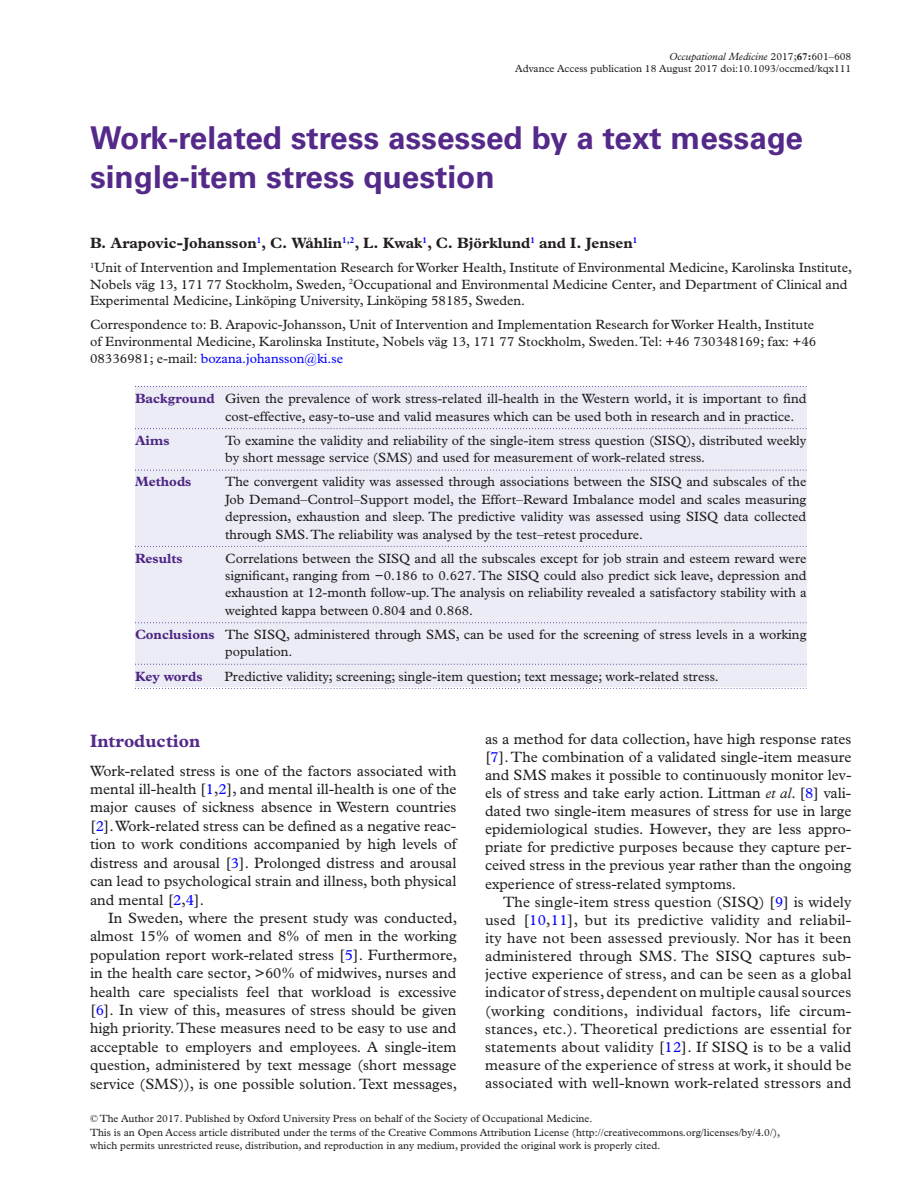
<style>
.page{position:relative;width:919px;height:1187px;background:#fff}
.page>*{position:absolute;margin:0;border:0;box-sizing:border-box;transform-origin:0 0}
.t1{font:700 31.5px/39.2px "Univers LT Std";color:#542989}
.t2{font:700 18px "Plantin Std";color:#542989}
.t3{font:15px/18.1px "Plantin Std";color:#231f20;text-align:justify}
.t4{font:700 15px "Plantin Std";color:#231f20}
.t5{font:13.5px/17.4px "Plantin Std";color:#231f20}
.t6{font:700 13.5px "Plantin Std";color:#542989}
.t7{font:10.5px/12px "Plantin Std";color:#231f20;text-align:right}
.s1{font-style:italic}
.s2{font-weight:700}
.s3{color:#00f}
.s4{font-weight:700;color:#542989}
</style>
<div class="page">
<svg style="left:135px;top:688px;width:671px;height:1px"></svg>
<div style="left:135px;top:386px;width:671px;height:300px;background:#ebecf5"></div>
<p class="t7" style="left:515px;top:51px;width:338px"><span class="s1">Occupational Medicine</span> 2017;<span class="s2">67:</span>601–608<br>Advance Access publication 18 August 2017 doi:10.1093/occmed/kqx111</p>
<h1 class="t1" style="left:90px;top:118px;width:714px">Work-related stress assessed by a text message single-item stress question</h1>
<p class="t4" style="left:90px;top:234px;width:548px">B. Arapovic-Johansson<sup>1</sup>, C. Wåhlin<sup>1</sup><sup>,</sup><sup>2</sup>, L. Kwak<sup>1</sup>, C. Björklund<sup>1</sup> and I. Jensen<sup>1</sup></p>
<p class="t5" style="left:90px;top:259px;width:763px;line-height:16.6px"><sup>1</sup>Unit of Intervention and Implementation Research for Worker Health, Institute of Environmental Medicine, Karolinska Institute,<br>Nobels väg 13, 171 77 Stockholm, Sweden, <sup>2</sup>Occupational and Environmental Medicine Center, and Department of Clinical and<br>Experimental Medicine, Linköping University, Linköping 58185, Sweden.</p>
<p class="t5" style="left:90px;top:316px;width:727px;line-height:16.6px">Correspondence to: B. Arapovic-Johansson, Unit of Intervention and Implementation Research for Worker Health, Institute of Environmental Medicine, Karolinska Institute, Nobels väg 13, 171 77 Stockholm, Sweden. Tel: +46 730348169; fax: +46<br>08336981; e-mail: <span class="s3">bozana.johansson@ki.se</span></p>
<p class="t5" style="left:225px;top:390px;width:582px;text-indent:-90px"><span class="s4">Background</span> Given the prevalence of work stress-related ill-health in the Western world, it is important to find cost-effective, easy-to-use and valid measures which can be used both in research and in practice.</p>
<p class="t6" style="left:135px;top:432px;width:36px">Aims</p>
<p class="t5" style="left:225px;top:431px;width:582px">To examine the validity and reliability of the single-item stress question (SISQ), distributed weekly by short message service (SMS) and used for measurement of work-related stress.</p>
<p class="t6" style="left:135px;top:474px;width:58px">Methods</p>
<p class="t5" style="left:225px;top:473px;width:582px;text-align:justify">The convergent validity was assessed through associations between the SISQ and subscales of the Job Demand–Control–Support model, the Effort–Reward Imbalance model and scales measuring depression, exhaustion and sleep. The predictive validity was assessed using SISQ data collected through SMS. The reliability was analysed by the test–retest procedure.</p>
<p class="t6" style="left:135px;top:550px;width:49px">Results</p>
<p class="t5" style="left:225px;top:549px;width:582px;text-align:justify">Correlations between the SISQ and all the subscales except for job strain and esteem reward were significant, ranging from −0.186 to 0.627. The SISQ could also predict sick leave, depression and exhaustion at 12-month follow-up. The analysis on reliability revealed a satisfactory stability with a weighted kappa between 0.804 and 0.868.</p>
<p class="t5" style="left:225px;top:625px;width:582px;text-indent:-90px"><span class="s4">Conclusions</span> The SISQ, administered through SMS, can be used for the screening of stress levels in a working population.</p>
<p class="t6" style="left:135px;top:667px;width:69px">Key words</p>
<p class="t5" style="left:224px;top:667px;width:496px">Predictive validity; screening; single-item question; text message; work-related stress.</p>
<p class="t2" style="left:90px;top:729px;width:112px">Introduction</p>
<p class="t3" style="left:90px;top:761px;width:368px">Work-related stress is one of the factors associated with mental ill-health [<span class="s3">1</span>,<span class="s3">2</span>], and mental ill-health is one of the major causes of sickness absence in Western countries [<span class="s3">2</span>]. Work-related stress can be defined as a negative reac&shy;tion to work conditions accompanied by high levels of distress and arousal [<span class="s3">3</span>]. Prolonged distress and arousal can lead to psychological strain and illness, both physical and mental [<span class="s3">2</span>,<span class="s3">4</span>].</p>
<p class="t3" style="left:90px;top:908px;width:368px;text-indent:18px">In Sweden, where the present study was conducted, almost 15% of women and 8% of men in the working population report work-related stress [<span class="s3">5</span>]. Furthermore, in the health care sector, &gt;60% of midwives, nurses and health care specialists feel that workload is excessive [<span class="s3">6</span>]. In view of this, measures of stress should be given high priority. These measures need to be easy to use and acceptable to employers and employees. A single-item question, administered by text message (short message service (SMS)), is one possible solution. Text messages,</p>
<p class="t3" style="left:485px;top:729px;width:368px">as a method for data collection, have high response rates [<span class="s3">7</span>]. The combination of a validated single-item measure and SMS makes it possible to continuously monitor lev&shy;els of stress and take early action. Littman <span class="s1">et al</span>. [<span class="s3">8</span>] vali&shy;dated two single-item measures of stress for use in large epidemiological studies. However, they are less appro&shy;priate for predictive purposes because they capture per&shy;ceived stress in the previous year rather than the ongoing experience of stress-related symptoms.</p>
<p class="t3" style="left:485px;top:892px;width:368px;text-indent:18px">The single-item stress question (SISQ) [<span class="s3">9</span>] is widely used [<span class="s3">10</span>,<span class="s3">11</span>], but its predictive validity and reliabil&shy;ity have not been assessed previously. Nor has it been administered through SMS. The SISQ captures sub&shy;jective experience of stress, and can be seen as a global indicator of stress, dependent on multiple causal sources (working conditions, individual factors, life circum&shy;stances, etc.). Theoretical predictions are essential for statements about validity [<span class="s3">12</span>]. If SISQ is to be a valid measure of the experience of stress at work, it should be associated with well-known work-related stressors and</p>
<p class="t7" style="left:90px;top:1112px;width:504px">© The Author 2017. Published by Oxford University Press on behalf of the Society of Occupational Medicine.</p>
<p class="t7" style="left:90px;top:1125px;width:691px;line-height:13.5px;text-align:left">This is an Open Access article distributed under the terms of the Creative Commons Attribution License (http://creativecommons.org/licenses/by/4.0/), which permits unrestricted reuse, distribution, and reproduction in any medium, provided the original work is properly cited.</p>
</div>
